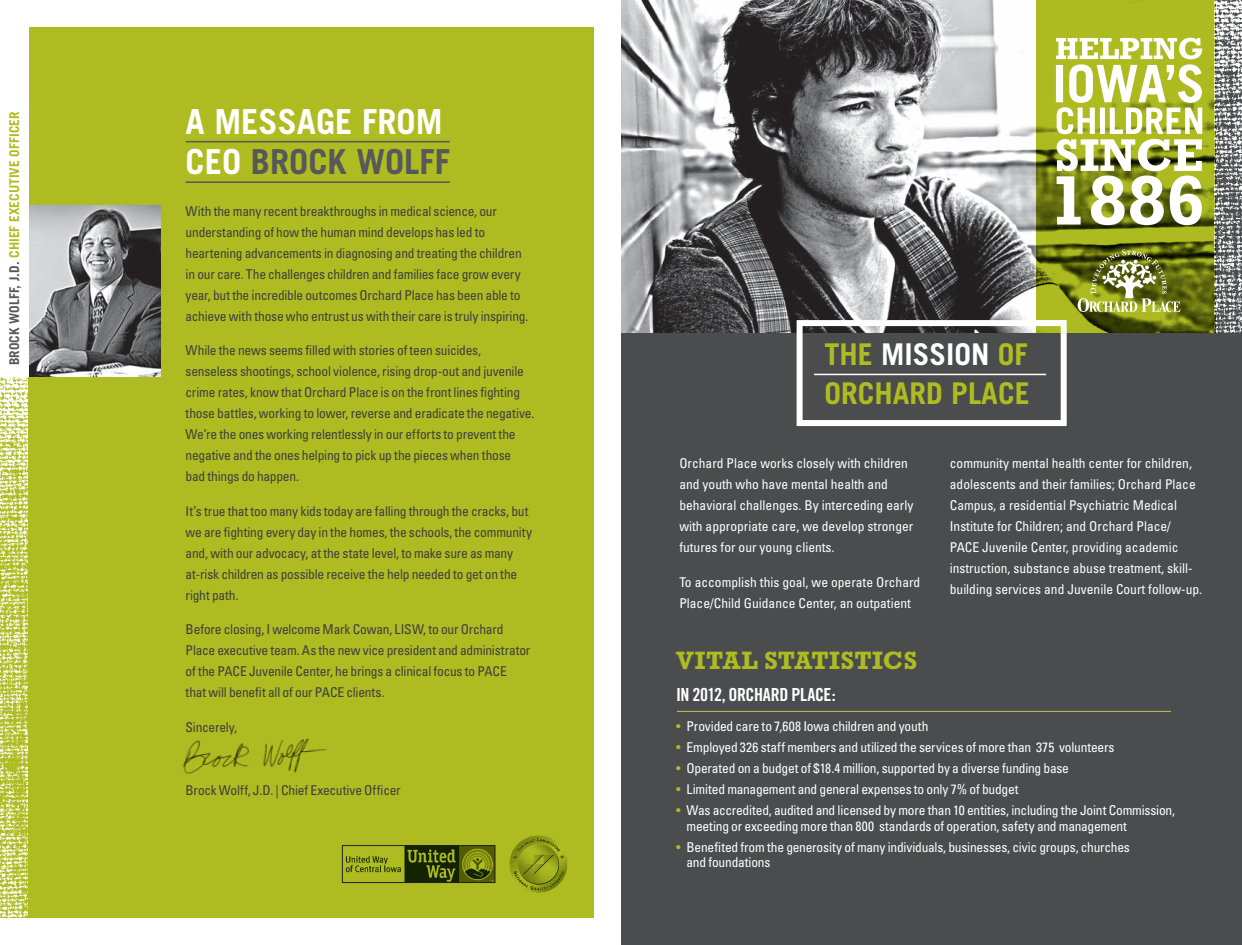
<style>
.page{position:relative;width:1242px;height:945px;background:#fff}
.page>*{position:absolute;margin:0;border:0;box-sizing:border-box;transform-origin:0 0}
.t1{font:700 34.5px/40.5px "Trade Gothic";color:#fff}
.t2{font:700 30px/39px "Trade Gothic";color:#aebc21}
.t3{font:700 25.5px "Rockwell";letter-spacing:.02em;color:#aebc21}
.t4{font:18px "Trade Gothic Bold Cond Twenty";letter-spacing:-.025em;color:#fff}
.t5{font:condensed 13.5px/21px "Univers";letter-spacing:-.015em;color:#3e3e3f}
.t6{font:condensed 13.5px/21px "Univers";color:#fff}
.t7{font:condensed 13.5px "Univers";letter-spacing:-.02em;color:#fff}
.t8{font:700 13.5px "Trade Gothic";color:#aebc21}
.s1{color:#57585a}
.s2{color:#fff}
.s3{color:#aebc21}
</style>
<div class="page">
<div style="left:0;top:27px;width:594px;height:891px;background:#aebc21"></div>
<img style="left:0;top:377px;width:28px;height:541px">
<img style="left:28px;top:205px;width:132px;height:172px">
<div style="left:0;top:0;width:28px;height:377px;background:#fff"></div>
<hr style="left:186px;top:181px;width:264px;height:2px;background:#57585a">
<img style="left:183px;top:738px;width:144px;height:36px">
<img style="left:509px;top:835px;width:59px;height:58px">
<img style="left:345px;top:847px;width:148px;height:34px">
<div style="left:342px;top:845px;width:153px;height:38px;border:1px solid #231f20"></div>
<img style="left:621px;top:0;width:416px;height:333px">
<img style="left:1037px;top:0;width:205px;height:333px">
<svg style="left:1056px;top:38px;width:147px;height:187px"></svg>
<svg style="left:1078px;top:249px;width:102px;height:63px;background:#858d42"></svg>
<div style="left:621px;top:333px;width:621px;height:612px;background:#4b4c4d"></div>
<div style="left:797px;top:320px;width:270px;height:106px;border:6px solid #fff"></div>
<hr style="left:814px;top:374px;width:232px;height:1px;background:#fff">
<hr style="left:677px;top:711px;width:494px;height:1px;background:#bcc64e">
<hr style="left:186px;top:141px;width:264px;height:1px;background:#57585a">
<p class="t8" style="left:6px;top:365px;width:255px;rotate:-90deg"><span class="s1">BROCK WOLFF, J.D.</span> CHIEF EXECUTIVE OFFICER</p>
<p class="t1" style="left:186px;top:101px;width:266px">A MESSAGE FROM<br>CEO <span class="s1">BROCK WOLFF</span></p>
<p class="t5" style="left:186px;top:200px;width:344px">With the many recent breakthroughs in medical science, our understanding of how the human mind develops has led to heartening advancements in diagnosing and treating the children in our care. The challenges children and families face grow every year, but the incredible outcomes Orchard Place has been able to achieve with those who entrust us with their care is truly inspiring.</p>
<p class="t5" style="left:186px;top:340px;width:350px">While the news seems filled with stories of teen suicides, senseless shootings, school violence, rising drop-out and juvenile crime rates, know that Orchard Place is on the front lines fighting those battles, working to lower, reverse and eradicate the negative.<br>We’re the ones working relentlessly in our efforts to prevent the negative and the ones helping to pick up the pieces when those<br>bad things do happen.</p>
<p class="t5" style="left:186px;top:500px;width:348px">It’s true that too many kids today are falling through the cracks, but we are fighting every day in the homes, the schools, the community and, with our advocacy, at the state level, to make sure as many at-risk children as possible receive the help needed to get on the right path.</p>
<p class="t5" style="left:186px;top:619px;width:346px">Before closing, I welcome Mark Cowan, LISW, to our Orchard Place executive team. As the new vice president and administrator of the PACE Juvenile Center, he brings a clinical focus to PACE that will benefit all of our PACE clients.</p>
<p class="t5" style="left:186px;top:716px;width:53px">Sincerely,</p>
<p class="t5" style="left:186px;top:779px;width:217px">Brock Wolff, J.D. | Chief Executive Officer</p>
<p class="t2" style="left:825px;top:335px;width:207px">THE <span class="s2">MISSION</span> OF<br>ORCHARD PLACE</p>
<p class="t6" style="left:679px;top:453px;width:235px">Orchard Place works closely with children and youth who have mental health and behavioral challenges. By interceding early with appropriate care, we develop stronger futures for our young clients.</p>
<p class="t6" style="left:679px;top:571px;width:242px">To accomplish this goal, we operate Orchard<br>Place/Child Guidance Center, an outpatient</p>
<p class="t6" style="left:950px;top:453px;width:254px">community mental health center for children, adolescents and their families; Orchard Place Campus, a residential Psychiatric Medical Institute for Children; and Orchard Place/ PACE Juvenile Center, providing academic instruction, substance abuse treatment, skill&shy;building services and Juvenile Court follow-up.</p>
<p class="t3" style="left:676px;top:646px;width:243px">VITAL STATISTICS</p>
<p class="t4" style="left:676px;top:683px;width:161px">IN 2012, ORCHARD PLACE:</p>
<p class="t6" style="left:676px;top:715px;width:254px"><span class="s3">•</span> Provided care to 7,608 Iowa children and youth</p>
<p class="t6" style="left:676px;top:736px;width:440px"><span class="s3">•</span> Employed 326 staff members and utilized the services of more than 375 volunteers</p>
<p class="t6" style="left:676px;top:757px;width:394px"><span class="s3">•</span> Operated on a budget of $18.4 million, supported by a diverse funding base</p>
<p class="t7" style="left:676px;top:780px;width:344px"><span class="s3">•</span> Limited management and general expenses to only 7% of budget</p>
<p class="t6" style="left:687px;top:802px;width:490px;line-height:16.5px;text-indent:-11px"><span class="s3">•</span> Was accredited, audited and licensed by more than 10 entities, including the Joint Commission, meeting or exceeding more than 800 standards of operation, safety and management</p>
<p class="t6" style="left:687px;top:840px;width:445px;line-height:15px;text-indent:-11px"><span class="s3">•</span> Benefited from the generosity of many individuals, businesses, civic groups, churches and foundations</p>
</div>
